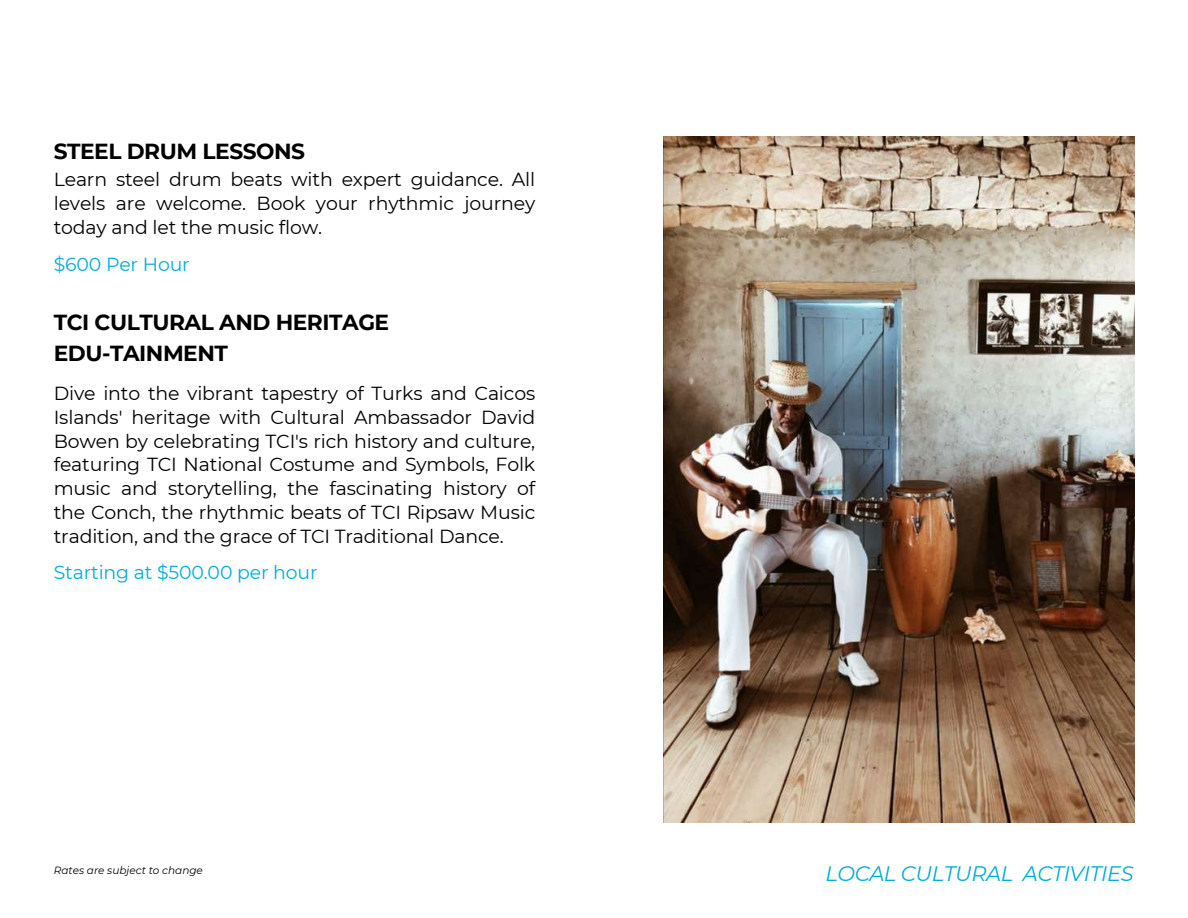
<style>
.page{position:relative;width:1188px;height:918px;background:#fff}
.page>*{position:absolute;margin:0;border:0;box-sizing:border-box;transform-origin:0 0}
.t1{font:700 21.75px/30.3px "Montserrat";letter-spacing:-.02em;color:#000}
.t2{font:italic 21px "Montserrat";letter-spacing:-.02em;color:#01aed6}
.t3{font:18.9px/23.7px "Montserrat";letter-spacing:-.01em;color:#000;text-align:justify}
.t4{font:18.9px "Montserrat";letter-spacing:-.01em;color:#01aed6}
.t5{font:italic 10.5px "Montserrat";color:#000}
</style>
<div class="page">
<img style="left:664px;top:136px;width:470px;height:686px">
<p class="t1" style="left:54px;top:136px;width:253px">STEEL DRUM LESSONS</p>
<p class="t3" style="left:54px;top:168px;width:483px">Learn steel drum beats with expert guidance. All levels are welcome. Book your rhythmic journey today and let the music flow.</p>
<p class="t4" style="left:54px;top:253px;width:138px">$600 Per Hour</p>
<p class="t1" style="left:54px;top:307px;width:337px">TCI CULTURAL AND HERITAGE<br>EDU-TAINMENT</p>
<p class="t3" style="left:54px;top:381px;width:483px">Dive into the vibrant tapestry of Turks and Caicos Islands' heritage with Cultural Ambassador David Bowen by celebrating TCI's rich history and culture, featuring TCI National Costume and Symbols, Folk music and storytelling, the fascinating history of the Conch, the rhythmic beats of TCI Ripsaw Music tradition, and the grace of TCI Traditional Dance.</p>
<p class="t4" style="left:54px;top:561px;width:265px">Starting at $500.00 per hour</p>
<p class="t5" style="left:54px;top:863px;width:151px">Rates are subject to change</p>
<p class="t2" style="left:826px;top:861px;width:310px">LOCAL CULTURAL ACTIVITIES</p>
</div>
